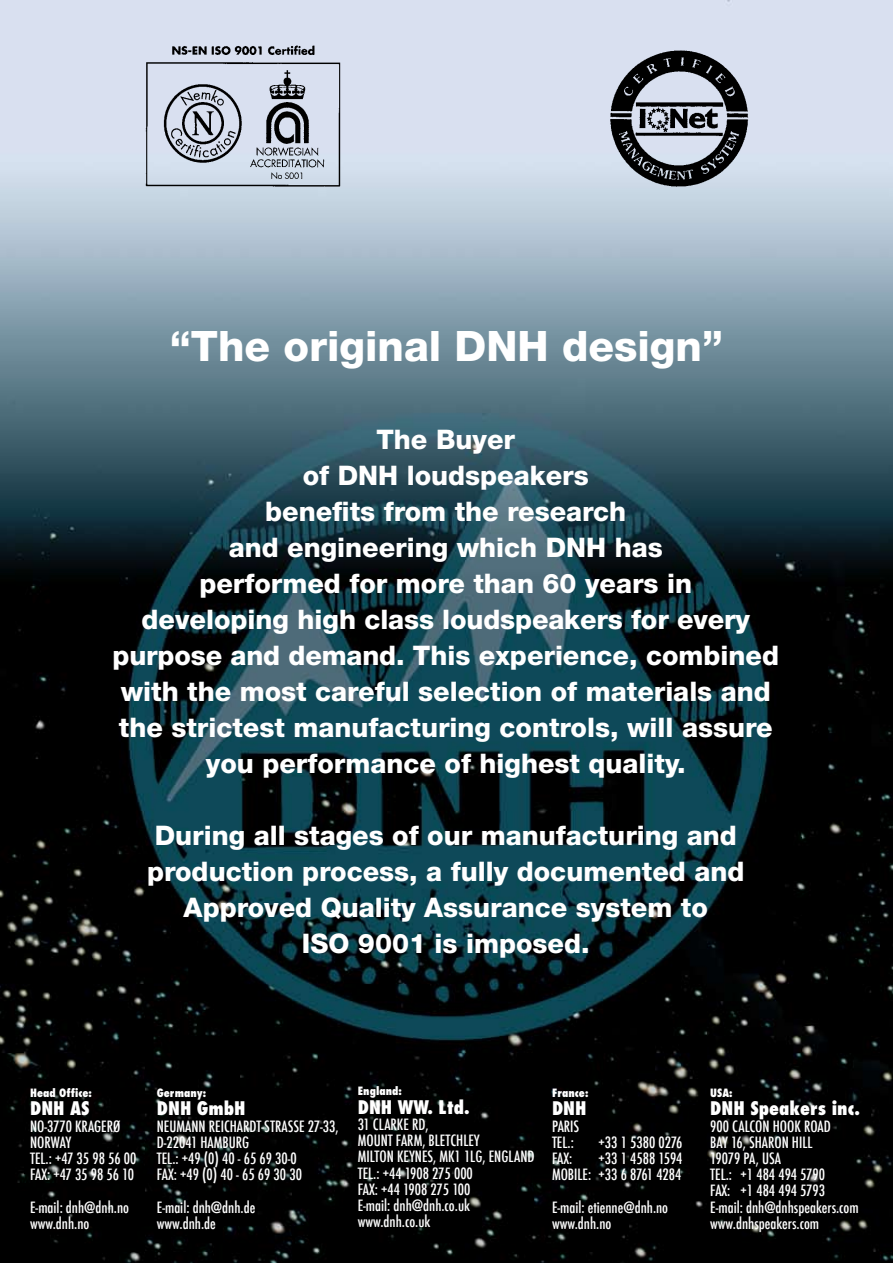
<style>
.page{position:relative;width:893px;height:1263px;background:#fff}
.page>*{position:absolute;margin:0;border:0;box-sizing:border-box;transform-origin:0 0}
.t1{font:800 42px "Helvetica Neue";color:#fff}
.t2{font:800 27px/36px "Helvetica Neue";color:#fff;text-align:center}
.t3{font:800 condensed 18.3px "Futura";color:#fff}
.t4{font:500 condensed 15.15px/16.2px "Futura";color:#fff}
.t5{font:800 condensed 11.1px "Futura";color:#fff}
</style>
<div class="page">
<img style="left:0;top:0;width:893px;height:1263px">
<img style="left:145px;top:43px;width:196px;height:145px">
<img style="left:607px;top:48px;width:143px;height:142px">
<h1 class="t1" style="left:170px;top:321px;width:555px">“The original DNH design”</h1>
<p class="t2" style="left:112px;top:422px;width:668px">The Buyer<br>of DNH loudspeakers<br>benefits from the research<br>and engineering which DNH has<br>performed for more than 60 years in<br>developing high class loudspeakers for every purpose and demand. This experience, combined with the most careful selection of materials and the strictest manufacturing controls, will assure you performance of highest quality.</p>
<h2 class="t2" style="left:147px;top:818px;width:599px">During all stages of our manufacturing and production process, a fully documented and Approved Quality Assurance system to<br>ISO 9001 is imposed.</h2>
<p class="t5" style="left:30px;top:1086px;width:63px">Head Office:</p>
<p class="t3" style="left:30px;top:1097px;width:61px">DNH AS</p>
<p class="t4" style="left:30px;top:1118px;width:108px">No-3770 KRAGERØ<br>NORWay<br>Tel.: +47 35 98 56 00<br>FAX: +47 35 98 56 10</p>
<p class="t4" style="left:30px;top:1199px;width:100px">E-mail: dnh@dnh.no www.dnh.no</p>
<p class="t5" style="left:157px;top:1086px;width:51px">Germany:</p>
<p class="t3" style="left:157px;top:1097px;width:90px">DNH GmbH</p>
<p class="t4" style="left:157px;top:1118px;width:183px">NEUMANN REICHARDT-STRASSE 27-33,<br>D-22041 HAMBURG<br>Tel.: +49 (0) 40 - 65 69 30-0<br>FAX: +49 (0) 40 - 65 69 30 30</p>
<p class="t4" style="left:157px;top:1199px;width:100px">E-mail: dnh@dnh.de www.dnh.de</p>
<p class="t5" style="left:358px;top:1084px;width:46px">England:</p>
<p class="t3" style="left:358px;top:1095px;width:114px">DNH WW. Ltd.</p>
<p class="t4" style="left:358px;top:1116px;width:34px">31 Clarke</p>
<p class="t4" style="left:358px;top:1116px;width:178px;text-indent:54px">RD,<br>Mount Farm, BLETCHLEY<br>Milton Keynes, MK1 1LG, ENGLAND<br>TeL.: +44 1908 275 000<br>fax: +44 1908 275 100<br>E-mail: dnh@dnh.co.uk www.dnh.co.uk</p>
<p class="t5" style="left:552px;top:1086px;width:38px">France:</p>
<p class="t3" style="left:552px;top:1097px;width:36px">DNH</p>
<p class="t4" style="left:552px;top:1118px;width:24px">PARIS<br>TeL.:</p>
<p class="t4" style="left:599px;top:1134px;width:85px">+33 1 5380 0276</p>
<p class="t4" style="left:552px;top:1150px;width:132px;text-align:right">+33 1 4588 1594<br>Mobile: +33 6 8761 4284</p>
<p class="t4" style="left:552px;top:1199px;width:118px">E-mail: etienne@dnh.no www.dnh.no</p>
<p class="t4" style="left:552px;top:1150px;width:22px">fax :</p>
<p class="t5" style="left:710px;top:1086px;width:24px">USA:</p>
<p class="t3" style="left:710px;top:1097px;width:151px">DNH Speakers inc.</p>
<p class="t4" style="left:710px;top:1118px;width:115px">900 Calcon Hook Road<br>Bay 16, Shar</p>
<p class="t4" style="left:710px;top:1134px;width:150px;text-indent:64px">on Hill<br>19079 PA, USA<br>TeL.: +1 484 494 5790<br>fax: +1 484 494 5793<br>E-mail: dnh@dnhspeakers.com www.dnhspeakers.com</p>
</div>
